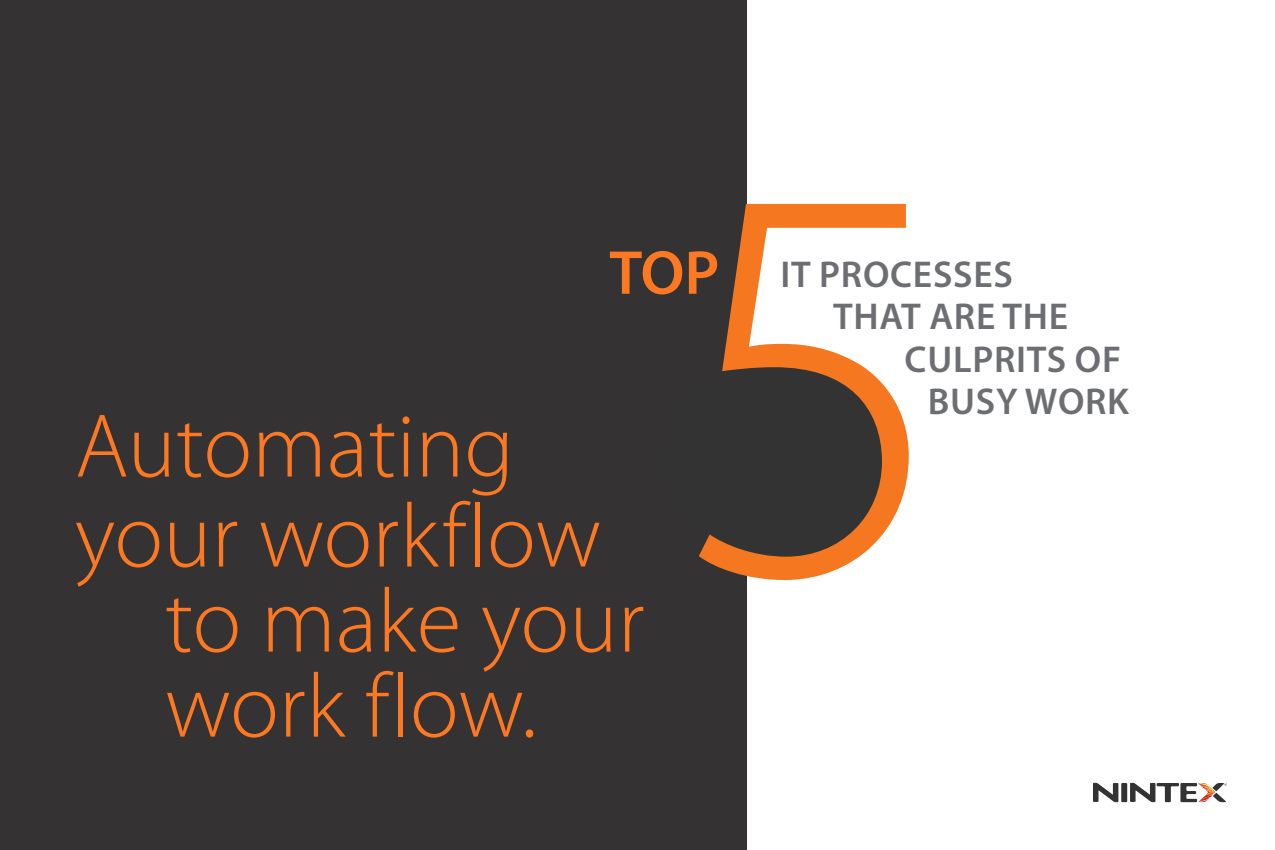
<style>
.page{position:relative;width:1275px;height:850px;background:#fff}
.page>*{position:absolute;margin:0;border:0;box-sizing:border-box;transform-origin:0 0}
.t1{font:300 91.25px "Myriad Pro";color:#fd7822}
.t2{font:600 62.5px "Myriad Pro";color:#fd7822}
.t3{font:600 37.5px "Myriad Pro";letter-spacing:.02em;color:#6d6e71}
</style>
<div class="page">
<div style="left:0;top:0;width:746px;height:850px;background:#343232"></div>
<svg style="left:699px;top:204px;width:210px;height:376px"></svg>
<svg style="left:1093px;top:783px;width:25px;height:19px"></svg>
<div style="left:1121px;top:783px;width:6px;height:19px;background:#333"></div>
<svg style="left:1130px;top:783px;width:97px;height:19px"></svg>
<p class="t2" style="left:609px;top:233px;width:111px">TOP</p>
<p class="t1" style="left:75px;top:391px;width:441px">Automating</p>
<p class="t1" style="left:75px;top:481px;width:528px">your workflow</p>
<p class="t1" style="left:165px;top:566px;width:481px">to make your</p>
<p class="t1" style="left:165px;top:651px;width:373px">work flow.</p>
<p class="t3" style="left:780px;top:250px;width:234px">IT PROCESSES</p>
<p class="t3" style="left:833px;top:293px;width:236px">THAT ARE THE</p>
<p class="t3" style="left:905px;top:335px;width:218px">CULPRITS OF</p>
<p class="t3" style="left:928px;top:378px;width:203px">BUSY WORK</p>
</div>
